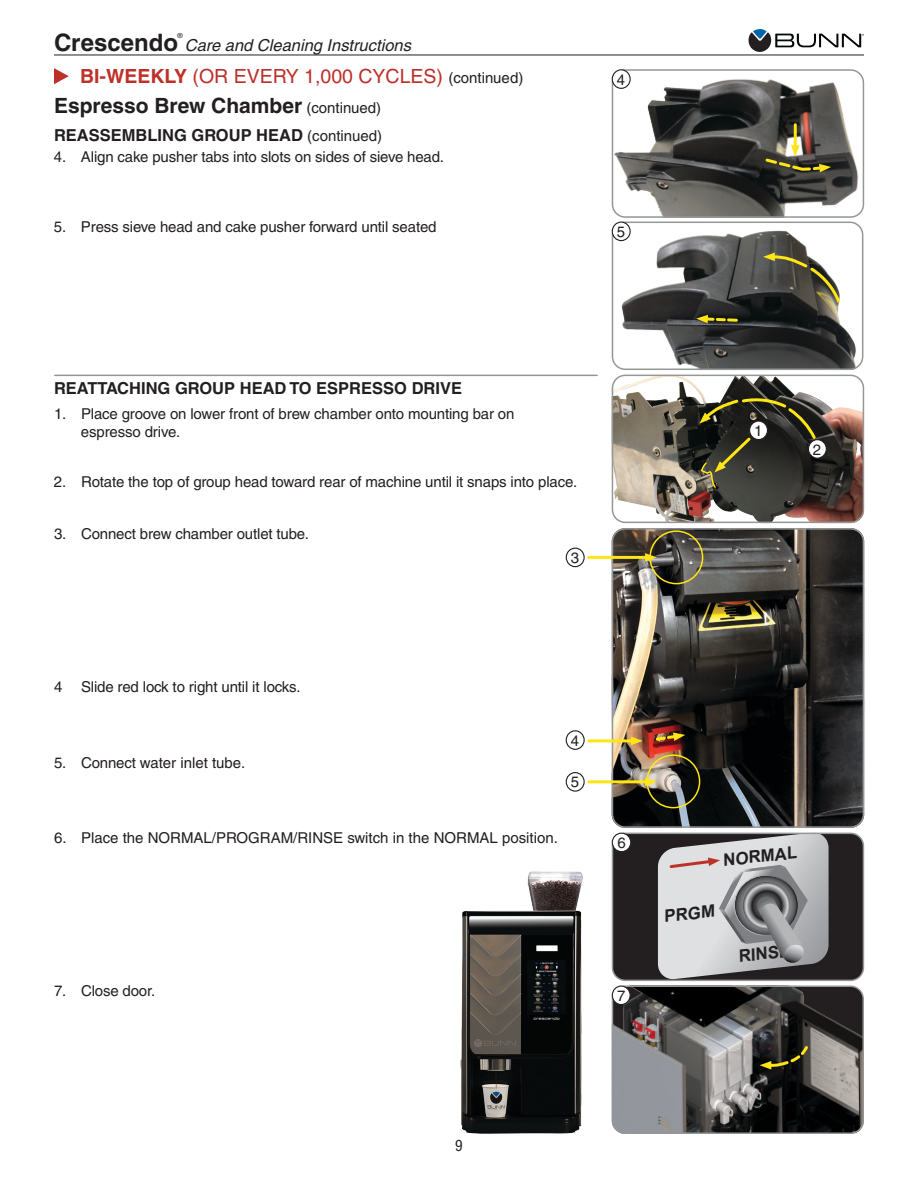
<style>
.page{position:relative;width:918px;height:1188px;background:#fff}
.page>*{position:absolute;margin:0;border:0;box-sizing:border-box;transform-origin:0 0}
.t1{font:700 24px "Helvetica LT Pro";color:#231f20}
.t2{font:700 21px "Helvetica LT Pro";color:#231f20}
.t3{font:19.5px "Helvetica LT Pro";color:#bd312b}
.t4{font:700 16.95px "Arial";color:#231f20}
.t5{font:700 16.5px "Helvetica LT Pro";color:#231f20}
.t6{font:italic 16.5px "Helvetica LT Pro";color:#231f20}
.t7{font:15px/18px "Helvetica LT Pro";letter-spacing:-.01em;color:#231f20}
.t8{font:condensed 15px "Helvetica LT Pro";color:#231f20}
.t9{font:7.05px "Helvetica LT Pro";color:#231f20}
.s1{font-weight:700}
.s2{font-size:15px;color:#231f20}
.s3{font-weight:400;font-size:15px}
</style>
<div class="page">
<svg style="left:748px;top:29px;width:116px;height:23px"></svg>
<hr style="left:54px;top:55px;width:810px;height:1px;background:#231f20">
<svg style="left:54px;top:68px;width:15px;height:16px"></svg>
<img style="left:615px;top:225px;width:248px;height:145px">
<div style="left:612px;top:222px;width:251px;height:148px;border:2px solid #949698;border-radius:13px"></div>
<div style="left:612px;top:222px;width:18px;height:19px;background:#fff;border-radius:50%"></div>
<div style="left:612px;top:222px;width:19px;height:19px;border:1px solid #231f20;border-radius:50%"></div>
<svg style="left:696px;top:315px;width:40px;height:8px"></svg>
<img style="left:612px;top:375px;width:251px;height:148px">
<div style="left:612px;top:375px;width:252px;height:148px;border:2px solid #949698;border-radius:13px"></div>
<div style="left:808px;top:440px;width:18px;height:18px;background:#fff;border-radius:50%"></div>
<div style="left:808px;top:439px;width:19px;height:20px;border:1px solid #231f20;border-radius:50%"></div>
<svg style="left:699px;top:397px;width:119px;height:92px;background:#414031"></svg>
<svg style="left:763px;top:253px;width:79px;height:52px"></svg>
<div style="left:566px;top:548px;width:19px;height:19px;border:1px solid #231f20;border-radius:50%"></div>
<div style="left:566px;top:730px;width:19px;height:20px;border:1px solid #231f20;border-radius:50%"></div>
<div style="left:566px;top:772px;width:19px;height:20px;border:1px solid #231f20;border-radius:50%"></div>
<img style="left:612px;top:528px;width:252px;height:299px">
<div style="left:612px;top:528px;width:252px;height:300px;border:2px solid #949698;border-radius:13px"></div>
<hr style="left:589px;top:556px;width:59px;height:3px;background:#ffe513">
<svg style="left:645px;top:553px;width:12px;height:9px"></svg>
<hr style="left:589px;top:739px;width:45px;height:3px;background:#ffe513">
<svg style="left:631px;top:737px;width:12px;height:8px"></svg>
<hr style="left:589px;top:780px;width:59px;height:3px;background:#ffe513">
<svg style="left:645px;top:778px;width:12px;height:8px"></svg>
<div style="left:649px;top:530px;width:54px;height:54px;border:2px solid #ffe513;border-radius:50%"></div>
<div style="left:646px;top:754px;width:54px;height:54px;border:2px solid #ffe513;border-radius:50%"></div>
<svg style="left:654px;top:732px;width:31px;height:11px"></svg>
<img style="left:460px;top:871px;width:123px;height:263px">
<div style="left:612px;top:833px;width:251px;height:147px;background:#231f20;border-radius:13px"></div>
<div style="left:612px;top:833px;width:252px;height:148px;border:2px solid #949698;border-radius:13px"></div>
<svg style="left:658px;top:833px;width:171px;height:147px;background:#ababad"></svg>
<div style="left:612px;top:833px;width:19px;height:19px;background:#fff;border-radius:50%"></div>
<div style="left:612px;top:833px;width:19px;height:19px;border:1px solid #231f20;border-radius:50%"></div>
<img style="left:612px;top:986px;width:252px;height:148px">
<div style="left:612px;top:986px;width:252px;height:148px;border:2px solid #949698;border-radius:13px"></div>
<div style="left:612px;top:986px;width:18px;height:19px;background:#fff;border-radius:50%"></div>
<div style="left:612px;top:986px;width:19px;height:19px;border:1px solid #231f20;border-radius:50%"></div>
<svg style="left:760px;top:1043px;width:51px;height:27px"></svg>
<img style="left:612px;top:73px;width:252px;height:142px">
<div style="left:612px;top:69px;width:252px;height:149px;border:2px solid #949698;border-radius:13px"></div>
<div style="left:612px;top:70px;width:18px;height:18px;background:#fff;border-radius:50%"></div>
<div style="left:612px;top:69px;width:19px;height:20px;border:1px solid #231f20;border-radius:50%"></div>
<hr style="left:794px;top:125px;width:3px;height:23px;background:#ffe513">
<svg style="left:763px;top:145px;width:68px;height:27px;background:#6b6546"></svg>
<hr style="left:55px;top:375px;width:542px;height:1px;background:#949698">
<h1 class="t1" style="left:54px;top:28px;width:126px">Crescendo</h1>
<p class="t9" style="left:177px;top:32px;width:7px">®</p>
<p class="t6" style="left:185px;top:36px;width:228px">Care and Cleaning Instructions</p>
<h3 class="t3" style="left:80px;top:64px;width:445px"><span class="s1">BI-WEEKLY</span> (OR EVERY 1,000 CYCLES) <span class="s2">(continued)</span></h3>
<h2 class="t2" style="left:54px;top:93px;width:329px">Espresso Brew Chamber <span class="s3">(continued)</span></h2>
<p class="t5" style="left:54px;top:125px;width:330px">REASSEMBLING GROUP HEAD <span class="s3">(continued)</span></p>
<p class="t7" style="left:54px;top:148px;width:392px">4. Align cake pusher tabs into slots on sides of sieve head.</p>
<p class="t7" style="left:54px;top:218px;width:384px">5. Press sieve head and cake pusher forward until seated</p>
<p class="t7" style="left:617px;top:70px;width:10px">4</p>
<p class="t7" style="left:617px;top:223px;width:10px">5</p>
<p class="t5" style="left:54px;top:378px;width:410px">REATTACHING GROUP HEAD TO ESPRESSO DRIVE</p>
<p class="t7" style="left:81px;top:405px;width:435px;text-indent:-27px">1. Place groove on lower front of brew chamber onto mounting bar on espresso drive.</p>
<p class="t7" style="left:54px;top:472px;width:525px">2. Rotate the top of group head toward rear of machine until it snaps into place.</p>
<p class="t7" style="left:54px;top:525px;width:257px">3. Connect brew chamber outlet tube.</p>
<p class="t7" style="left:571px;top:549px;width:10px">3</p>
<p class="t7" style="left:754px;top:422px;width:10px">1</p>
<p class="t7" style="left:813px;top:440px;width:10px">2</p>
<p class="t7" style="left:54px;top:677px;width:248px">4 Slide red lock to right until it locks.</p>
<p class="t7" style="left:54px;top:753px;width:193px">5. Connect water inlet tube.</p>
<p class="t7" style="left:571px;top:731px;width:10px">4</p>
<p class="t7" style="left:571px;top:773px;width:10px">5</p>
<p class="t7" style="left:54px;top:829px;width:505px">6. Place the NORMAL/PROGRAM/RINSE switch in the NORMAL position.</p>
<p class="t7" style="left:617px;top:834px;width:10px">6</p>
<p class="t7" style="left:54px;top:982px;width:103px">7. Close door.</p>
<p class="t7" style="left:617px;top:987px;width:10px">7</p>
<p class="t4" style="left:722px;top:849px;width:76px;rotate:-6deg">NORMAL</p>
<p class="t4" style="left:663px;top:905px;width:52px;rotate:-7deg">PRGM</p>
<p class="t4" style="left:737px;top:945px;width:53px;rotate:-7deg">RINSE</p>
<p class="t8" style="left:455px;top:1136px;width:9px">9</p>
</div>
